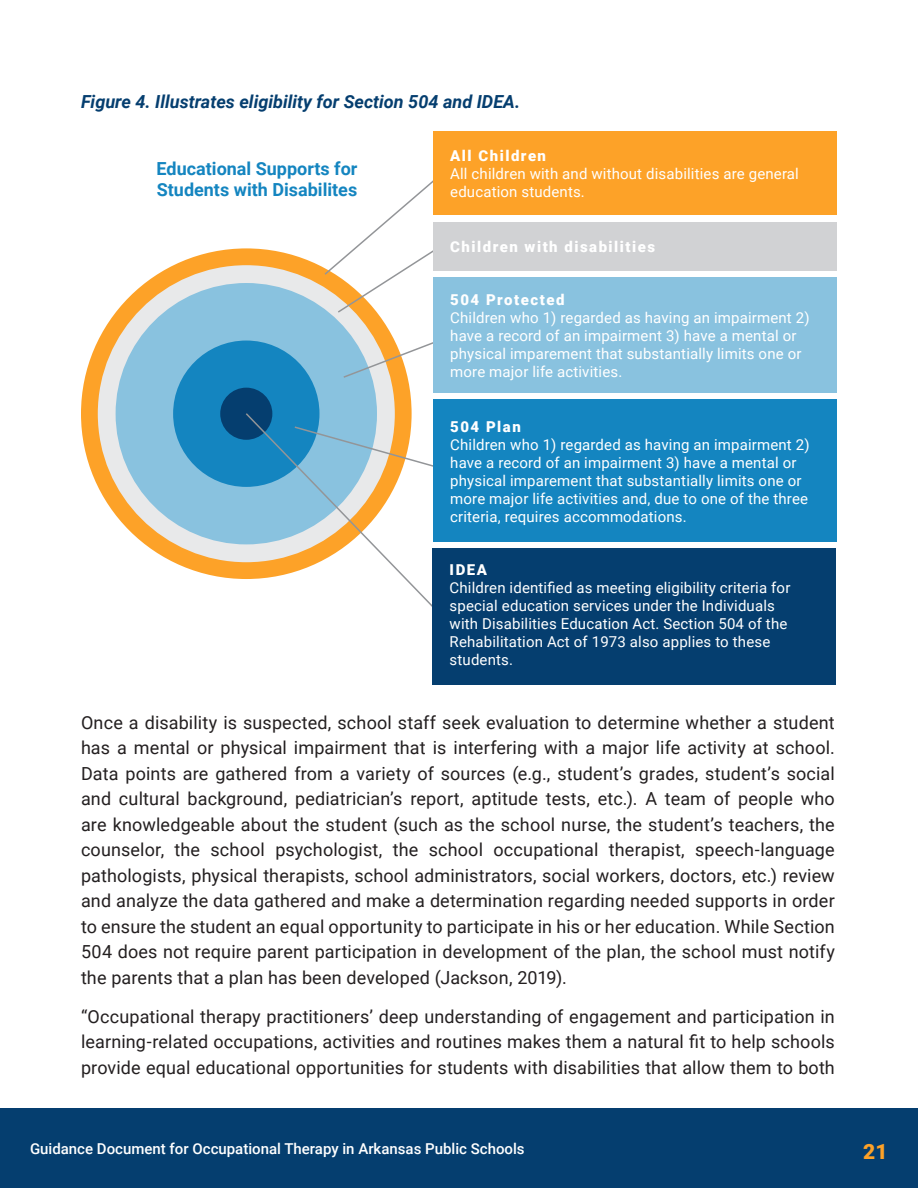
<style>
.page{position:relative;width:918px;height:1188px;background:#fff}
.page>*{position:absolute;margin:0;border:0;box-sizing:border-box;transform-origin:0 0}
.t1{font:900 21px "Roboto";color:#fda228}
.t2{font:18px/25.5px "Roboto";letter-spacing:.005em;color:#231f20;text-align:justify}
.t3{font:italic 700 18px "Roboto";color:#053e6f}
.t4{font:700 18px "Roboto";color:#1485c0}
.t5{font:15px/18px "Roboto";letter-spacing:.01em;color:#fff}
.t6{font:500 15px "Roboto";color:#fff}
.t7{font:900 15px "Roboto";letter-spacing:.1em;color:#fff}
</style>
<div class="page">
<div style="left:0;top:1108px;width:918px;height:80px;background:#053e6f"></div>
<div style="left:81px;top:248px;width:331px;height:331px;background:#fda228;border-radius:50%"></div>
<div style="left:98px;top:265px;width:297px;height:297px;background:#e8e9ea;border-radius:50%"></div>
<div style="left:116px;top:283px;width:261px;height:261px;background:#89c2df;border-radius:50%"></div>
<div style="left:173px;top:341px;width:146px;height:146px;background:#1485c0;border-radius:50%"></div>
<svg style="left:343px;top:327px;width:90px;height:52px"></svg>
<div style="left:220px;top:388px;width:52px;height:52px;background:#053e6f;border-radius:50%"></div>
<svg style="left:244px;top:412px;width:188px;height:195px"></svg>
<svg style="left:293px;top:425px;width:140px;height:48px"></svg>
<svg style="left:323px;top:180px;width:110px;height:134px"></svg>
<div style="left:433px;top:222px;width:404px;height:49px;background:#d1d2d4"></div>
<div style="left:433px;top:132px;width:404px;height:83px;background:#fda228"></div>
<div style="left:433px;top:277px;width:404px;height:116px;background:#89c2df"></div>
<div style="left:433px;top:400px;width:404px;height:142px;background:#1485c0"></div>
<div style="left:432px;top:548px;width:404px;height:137px;background:#053e6f"></div>
<p class="t3" style="left:81px;top:89px;width:441px">Figure 4. Illustrates eligibility for Section 504 and IDEA.</p>
<p class="t4" style="left:157px;top:156px;width:202px">Educational Supports for</p>
<p class="t4" style="left:157px;top:177px;width:202px">Students with Disabilites</p>
<p class="t7" style="left:450px;top:145px;width:97px">All Children</p>
<p class="t5" style="left:450px;top:164px;width:350px">All children with and without disabilities are general education students.</p>
<p class="t7" style="left:450px;top:236px;width:206px">Children with disabilities</p>
<p class="t7" style="left:450px;top:289px;width:116px">504 Protected</p>
<p class="t5" style="left:450px;top:308px;width:361px">Children who 1) regarded as having an impairment 2) have a record of an impairment 3) have a mental or physical imparement that substantially limits one or more major life activities.</p>
<p class="t7" style="left:450px;top:416px;width:72px">504 Plan</p>
<p class="t5" style="left:450px;top:435px;width:361px">Children who 1) regarded as having an impairment 2) have a record of an impairment 3) have a mental or physical imparement that substantially limits one or more major life activities and, due to one of the three criteria, requires accommodations.</p>
<p class="t7" style="left:450px;top:559px;width:39px">IDEA</p>
<p class="t5" style="left:450px;top:578px;width:342px">Children identified as meeting eligibility criteria for special education services under the Individuals with Disabilities Education Act. Section 504 of the Rehabilitation Act of 1973 also applies to these students.</p>
<p class="t2" style="left:81px;top:709px;width:755px">Once a disability is suspected, school staff seek evaluation to determine whether a student has a mental or physical impairment that is interfering with a major life activity at school.<br>Data points are gathered from a variety of sources (e.g., student’s grades, student’s social and cultural background, pediatrician’s report, aptitude tests, etc.). A team of people who are knowledgeable about the student (such as the school nurse, the student’s teachers, the counselor, the school psychologist, the school occupational therapist, speech-language pathologists, physical therapists, school administrators, social workers, doctors, etc.) review and analyze the data gathered and make a determination regarding needed supports in order to ensure the student an equal opportunity to participate in his or her education. While Section 504 does not require parent participation in development of the plan, the school must notify the parents that a plan has been developed (Jackson, 2019).</p>
<p class="t2" style="left:81px;top:1003px;width:755px">“Occupational therapy practitioners’ deep understanding of engagement and participation in learning-related occupations, activities and routines makes them a natural fit to help schools provide equal educational opportunities for students with disabilities that allow them to both</p>
<p class="t6" style="left:30px;top:1138px;width:496px">Guidance Document for Occupational Therapy in Arkansas Public Schools</p>
<p class="t1" style="left:863px;top:1137px;width:26px">21</p>
</div>
